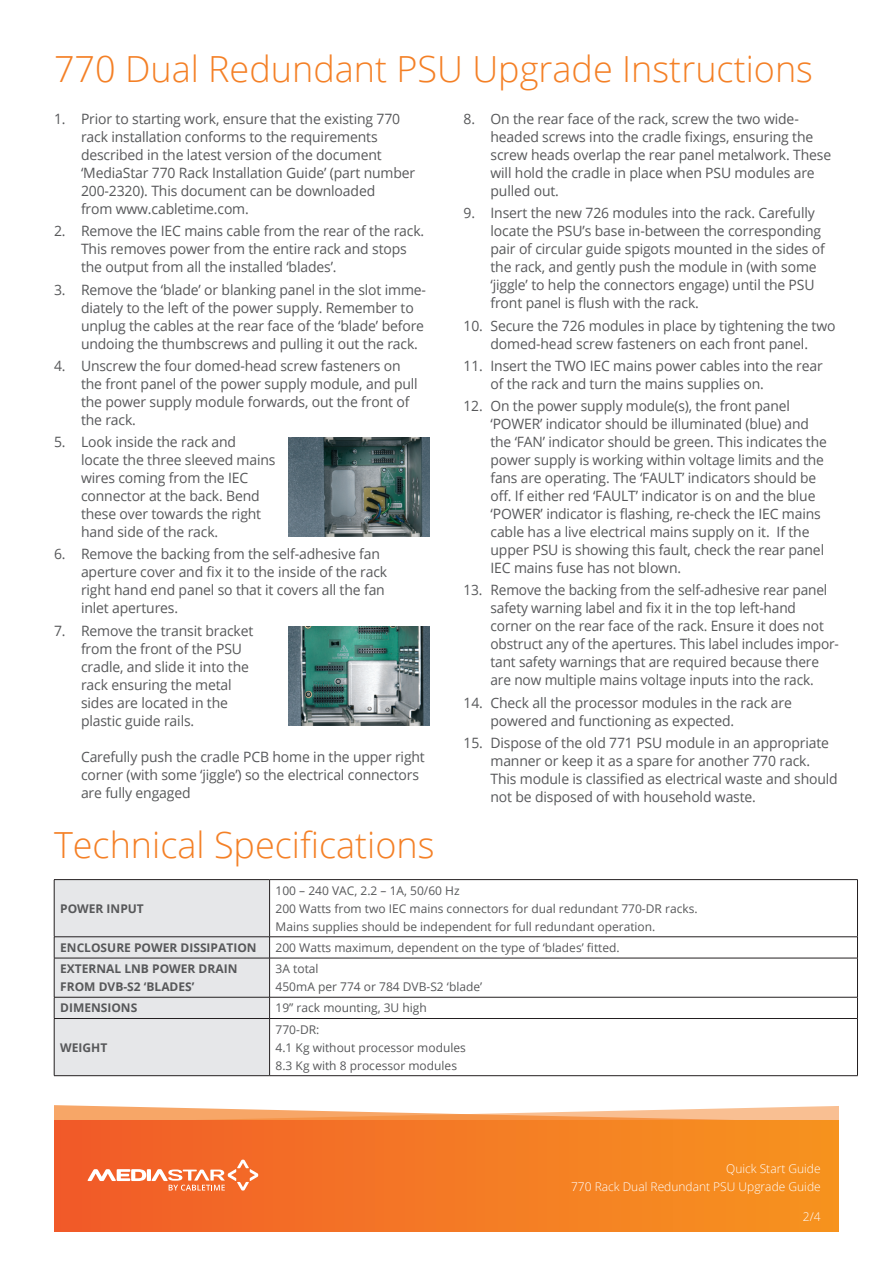
<style>
.page{position:relative;width:893px;height:1263px;background:#fff}
.page>*{position:absolute;margin:0;border:0;box-sizing:border-box;transform-origin:0 0}
.t1{font:300 36px "Open Sans";color:#f48026}
.t2{font:14.25px/18px "Open Sans";letter-spacing:-.01em;color:#57585a}
.t3{font:14.25px/18px "Open Sans";letter-spacing:-.01em;color:#57585a;scale:.96 1}
.t4{font:12px/18px "Open Sans";color:#57585a}
.t5{font:700 12px/18px "Open Sans";color:#57585a}
.t6{font:300 12px "Open Sans";color:#fff}
</style>
<div class="page">
<img style="left:288px;top:438px;width:141px;height:98px">
<img style="left:288px;top:626px;width:141px;height:99px">
<hr style="left:270px;top:879px;width:588px;height:1px;background:#231f20">
<hr style="left:857px;top:880px;width:1px;height:56px;background:#231f20">
<hr style="left:270px;top:936px;width:588px;height:1px;background:#231f20">
<svg style="left:857px;top:937px;width:1px;height:21px"></svg>
<hr style="left:270px;top:958px;width:588px;height:1px;background:#231f20">
<hr style="left:857px;top:958px;width:1px;height:39px;background:#231f20">
<hr style="left:270px;top:997px;width:588px;height:1px;background:#231f20">
<div style="left:54px;top:879px;width:216px;height:196px;background:#e6e7e9"></div>
<svg style="left:857px;top:997px;width:1px;height:21px"></svg>
<hr style="left:54px;top:1018px;width:216px;height:1px;background:#231f20">
<hr style="left:54px;top:1019px;width:1px;height:56px;background:#231f20">
<hr style="left:270px;top:1018px;width:588px;height:1px;background:#231f20">
<hr style="left:269px;top:1019px;width:1px;height:56px;background:#231f20">
<hr style="left:857px;top:1019px;width:1px;height:56px;background:#231f20">
<hr style="left:54px;top:1075px;width:216px;height:1px;background:#231f20">
<hr style="left:270px;top:1075px;width:588px;height:1px;background:#231f20">
<svg style="left:54px;top:1105px;width:785px;height:15px"></svg>
<div style="left:54px;top:1120px;width:785px;height:112px;background:linear-gradient(to right,#f15b2a,#f7951f)"></div>
<hr style="left:147px;top:1169px;width:4px;height:12px;background:#fff">
<svg style="left:88px;top:1169px;width:58px;height:12px"></svg>
<svg style="left:152px;top:1160px;width:106px;height:30px;background:#f48755"></svg>
<p class="t1" style="left:54px;top:44px;width:760px">770 Dual Redundant PSU Upgrade Instructions</p>
<p class="t2" style="left:81px;top:110px;width:336px;text-indent:-27px">1. Prior to starting work, ensure that the existing 770 rack installation conforms to the requirements described in the latest version of the document ‘MediaStar 770 Rack Installation Guide’ (part number 200-2320). This document can be downloaded<br>from www.cabletime.com.</p>
<p class="t2" style="left:81px;top:222px;width:345px;text-indent:-27px">2. Remove the IEC mains cable from the rear of the rack.<br>This removes power from the entire rack and stops the output from all the installed ‘blades’.</p>
<p class="t2" style="left:81px;top:280px;width:347px;text-indent:-27px">3. Remove the ‘blade’ or blanking panel in the slot imme&shy;diately to the left of the power supply. Remember to unplug the cables at the rear face of the ‘blade’ before undoing the thumbscrews and pulling it out the rack.</p>
<p class="t2" style="left:81px;top:356px;width:338px;text-indent:-27px">4. Unscrew the four domed-head screw fasteners on the front panel of the power supply module, and pull the power supply module forwards, out the front of the rack.</p>
<p class="t2" style="left:81px;top:433px;width:196px;text-indent:-27px">5. Look inside the rack and locate the three sleeved mains wires coming from the IEC connector at the back. Bend these over towards the right hand side of the rack.</p>
<p class="t2" style="left:81px;top:545px;width:308px;text-indent:-27px">6. Remove the backing from the self-adhesive fan aperture cover and fix it to the inside of the rack right hand end panel so that it covers all the fan inlet apertures.</p>
<p class="t2" style="left:81px;top:621px;width:174px;text-indent:-27px">7. Remove the transit bracket from the front of the PSU cradle, and slide it into the rack ensuring the metal sides are located in the plastic guide rails.</p>
<p class="t2" style="left:81px;top:747px;width:345px">Carefully push the cradle PCB home in the upper right corner (with some ‘jiggle’) so the electrical connectors are fully engaged</p>
<p class="t2" style="left:490px;top:110px;width:342px;text-indent:-27px">8. On the rear face of the rack, screw the two wide&shy;headed screws into the cradle fixings, ensuring the screw heads overlap the rear panel metalwork. These will hold the cradle in place when PSU modules are pulled out.</p>
<p class="t2" style="left:490px;top:204px;width:336px;text-indent:-27px">9. Insert the new 726 modules into the rack. Carefully locate the PSU’s base in-between the corresponding pair of circular guide spigots mounted in the sides of the rack, and gently push the module in (with some ‘jiggle’ to help the connectors engage) until the PSU front panel is flush with the rack.</p>
<p class="t2" style="left:463px;top:316px;width:373px;text-align:center">10. Secure the 726 modules in place by tightening the two domed-head screw fasteners on each front panel.</p>
<p class="t2" style="left:490px;top:356px;width:334px;text-indent:-27px">11. Insert the TWO IEC mains power cables into the rear of the rack and turn the mains supplies on.</p>
<p class="t2" style="left:490px;top:397px;width:338px;text-indent:-27px">12. On the power supply module(s), the front panel ‘POWER’ indicator should be illuminated (blue) and the ‘FAN’ indicator should be green. This indicates the power supply is working within voltage limits and the fans are operating. The ‘FAULT’ indicators should be off. If either red ‘FAULT’ indicator is on and the blue ‘POWER’ indicator is flashing, re-check the IEC mains cable has a live electrical mains supply on it. If the upper PSU is showing this fault, check the rear panel IEC mains fuse has not blown.</p>
<p class="t3" style="left:490px;top:581px;width:364px;text-indent:-27px">13. Remove the backing from the self-adhesive rear panel safety warning label and fix it in the top left-hand corner on the rear face of the rack. Ensure it does not obstruct any of the apertures. This label includes impor&shy;tant safety warnings that are required because there are now multiple mains voltage inputs into the rack.</p>
<p class="t2" style="left:490px;top:693px;width:303px;text-indent:-27px">14. Check all the processor modules in the rack are powered and functioning as expected.</p>
<p class="t2" style="left:490px;top:733px;width:349px;text-indent:-27px">15. Dispose of the old 771 PSU module in an appropriate manner or keep it as a spare for another 770 rack.<br>This module is classified as electrical waste and should not be disposed of with household waste.</p>
<p class="t1" style="left:54px;top:820px;width:382px">Technical Specifications</p>
<p class="t5" style="left:60px;top:899px;width:85px">POWER INPUT</p>
<p class="t4" style="left:276px;top:881px;width:186px">100 – 240 VAC, 2.2 – 1A, 50/60 Hz</p>
<p class="t4" style="left:276px;top:899px;width:423px">200 Watts from two IEC mains connectors for dual redundant 770-DR racks.<br>Mains supplies should be independent for full redundant operation.</p>
<p class="t5" style="left:60px;top:938px;width:198px">ENCLOSURE POWER DISSIPATION</p>
<p class="t4" style="left:276px;top:938px;width:346px">200 Watts maximum, dependent on the type of ‘blades’ fitted.</p>
<p class="t5" style="left:60px;top:959px;width:179px">EXTERNAL LNB POWER DRAIN<br>FROM DVB-S2 ‘BLADES’</p>
<p class="t4" style="left:276px;top:959px;width:45px">3A total</p>
<p class="t4" style="left:276px;top:977px;width:208px">450mA per 774 or 784 DVB-S2 ‘blade’</p>
<p class="t5" style="left:60px;top:999px;width:79px">DIMENSIONS</p>
<p class="t4" style="left:276px;top:999px;width:153px">19” rack mounting, 3U high</p>
<p class="t5" style="left:60px;top:1038px;width:49px">WEIGHT</p>
<p class="t4" style="left:276px;top:1020px;width:45px">770-DR:</p>
<p class="t4" style="left:276px;top:1038px;width:192px">4.1 Kg without processor modules</p>
<p class="t4" style="left:276px;top:1056px;width:183px">8.3 Kg with 8 processor modules</p>
<p class="t6" style="left:726px;top:1160px;width:96px">Quick Start Guide</p>
<p class="t6" style="left:571px;top:1178px;width:251px">770 Rack Dual Redundant PSU Upgrade Guide</p>
<p class="t6" style="left:803px;top:1208px;width:19px">2/4</p>
</div>
